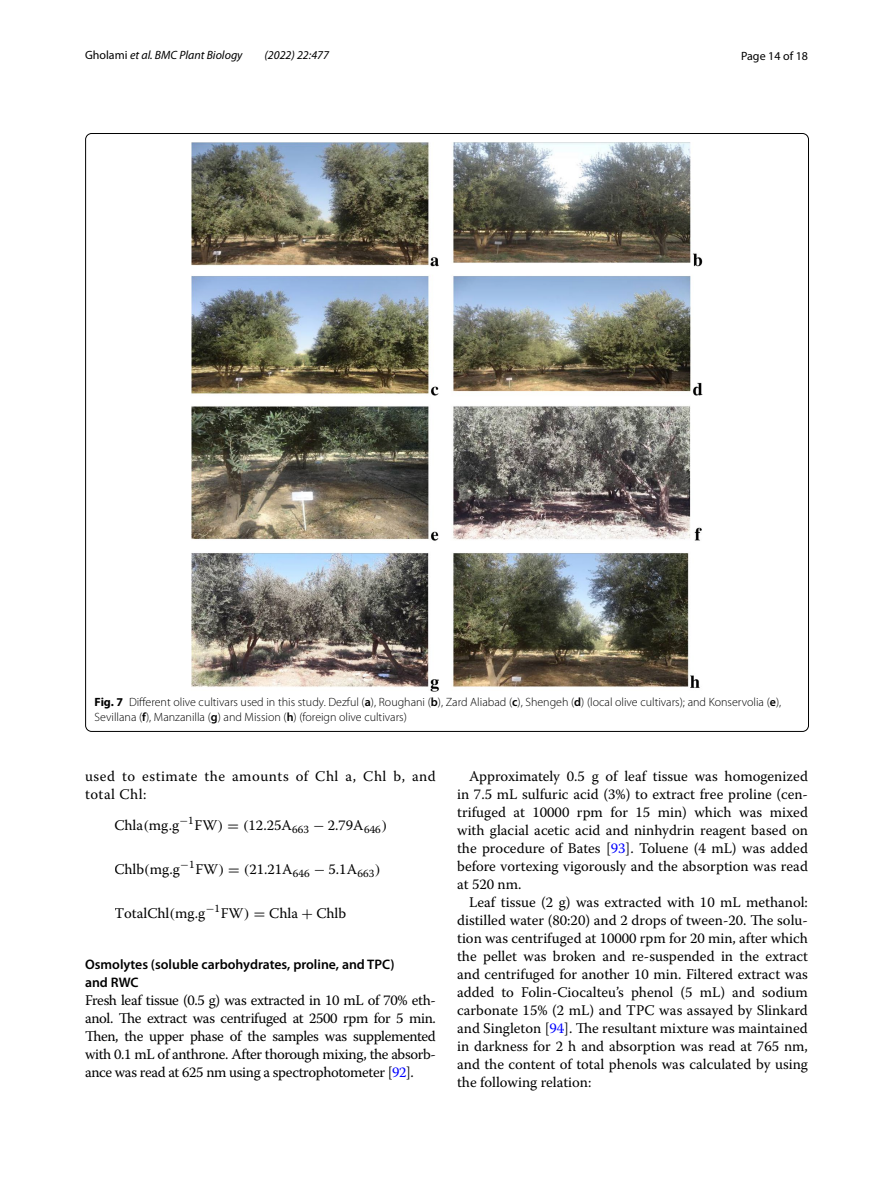
<style>
.page{position:relative;width:893px;height:1187px;background:#fff}
.page>*{position:absolute;margin:0;border:0;box-sizing:border-box;transform-origin:0 0}
.t1{font:14.7px/18px "Warnock Pro";color:#000;text-align:justify}
.t2{font:14.7px/18px "Warnock Pro";letter-spacing:.035em;color:#000}
.t3{font:14.7px "Warnock Pro Regular 3";color:#000}
.t4{font:14.7px "Warnock Pro Regular 4";color:#000}
.t5{font:14.7px "Warnock Pro Regular 2";color:#000}
.t6{font:600 13.8px/18px "Myriad Pro";color:#000}
.t7{font:300 12px/15px "Myriad Pro";color:#000}
.t8{font:italic 12px "Myriad Pro";color:#000}
.t9{font:12px "Myriad Pro";color:#000}
.s1{font-style:normal}
.s2{font-weight:700}
.s3{font-weight:600}
.s4{font-family:"MTMI2"}
.s5{font-family:"MTSYN2"}
.s6{font-family:"MTMI3"}
.s7{font-family:"MTSYN3"}
.s8{font-family:"MTMI"}
.s9{font-family:"MTSYN"}
.s10{color:#00f}
</style>
<div class="page">
<img style="left:192px;top:142px;width:510px;height:549px">
<p class="t8" style="left:85px;top:48px;width:159px"><span class="s1">Gholami</span> et al. BMC Plant Biology</p>
<p class="t8" style="left:264px;top:48px;width:66px">(2022) 22:477</p>
<p class="t9" style="left:741px;top:48px;width:68px">Page 14 of 18</p>
<p class="t7" style="left:95px;top:695px;width:688px"><span class="s2">Fig. 7</span> Different olive cultivars used in this study. Dezful (<span class="s3">a</span>), Roughani (<span class="s3">b</span>), Zard Aliabad (<span class="s3">c</span>), Shengeh (<span class="s3">d</span>) (local olive cultivars); and Konservolia (<span class="s3">e</span>),<br>Sevillana (<span class="s3">f</span>), Manzanilla (<span class="s3">g</span>) and Mission (<span class="s3">h</span>) (foreign olive cultivars)</p>
<p class="t2" style="left:85px;top:766px;width:352px">used to estimate the amounts of Chl a, Chl b, and total Chl:</p>
<p class="t3" style="left:114px;top:819px;width:274px">Chla<span class="s4">(</span>mg.g<sup>−</sup><sup>1</sup>FW<span class="s4">)</span> <span class="s5">=</span> <span class="s4">(</span>12.25A<sub>663</sub> <span class="s5">−</span> 2.79A<sub>646</sub><span class="s4">)</span></p>
<p class="t4" style="left:114px;top:863px;width:268px">Chlb<span class="s6">(</span>mg.g<sup>−</sup><sup>1</sup>FW<span class="s6">)</span> <span class="s7">=</span> <span class="s6">(</span>21.21A<sub>646</sub> <span class="s7">−</span> 5.1A<sub>663</sub><span class="s6">)</span></p>
<p class="t5" style="left:114px;top:907px;width:233px">TotalChl<span class="s8">(</span>mg.g<sup>−</sup><sup>1</sup>FW<span class="s8">)</span> <span class="s9">=</span> Chla <span class="s9">+</span> Chlb</p>
<p class="t6" style="left:85px;top:955px;width:311px">Osmolytes (soluble carbohydrates, proline, and TPC) and RWC</p>
<p class="t1" style="left:85px;top:991px;width:352px">Fresh leaf tissue (0.5 g) was extracted in 10 mL of 70% eth&shy;anol. The extract was centrifuged at 2500 rpm for 5 min.<br>Then, the upper phase of the samples was supplemented with 0.1 mL of anthrone. After thorough mixing, the absorb&shy;ance was read at 625 nm using a spectrophotometer [<span class="s10">92</span>].</p>
<p class="t1" style="left:457px;top:766px;width:352px;text-indent:12px">Approximately 0.5 g of leaf tissue was homogenized in 7.5 mL sulfuric acid (3%) to extract free proline (cen&shy;trifuged at 10000 rpm for 15 min) which was mixed with glacial acetic acid and ninhydrin reagent based on the procedure of Bates [<span class="s10">93</span>]. Toluene (4 mL) was added before vortexing vigorously and the absorption was read at 520 nm.</p>
<p class="t1" style="left:457px;top:892px;width:352px;text-indent:12px">Leaf tissue (2 g) was extracted with 10 mL methanol: distilled water (80:20) and 2 drops of tween-20. The solu&shy;tion was centrifuged at 10000 rpm for 20 min, after which the pellet was broken and re-suspended in the extract and centrifuged for another 10 min. Filtered extract was added to Folin-Ciocalteu’s phenol (5 mL) and sodium carbonate 15% (2 mL) and TPC was assayed by Slinkard and Singleton [<span class="s10">94</span>]. The resultant mixture was maintained in darkness for 2 h and absorption was read at 765 nm, and the content of total phenols was calculated by using the following relation:</p>
</div>
